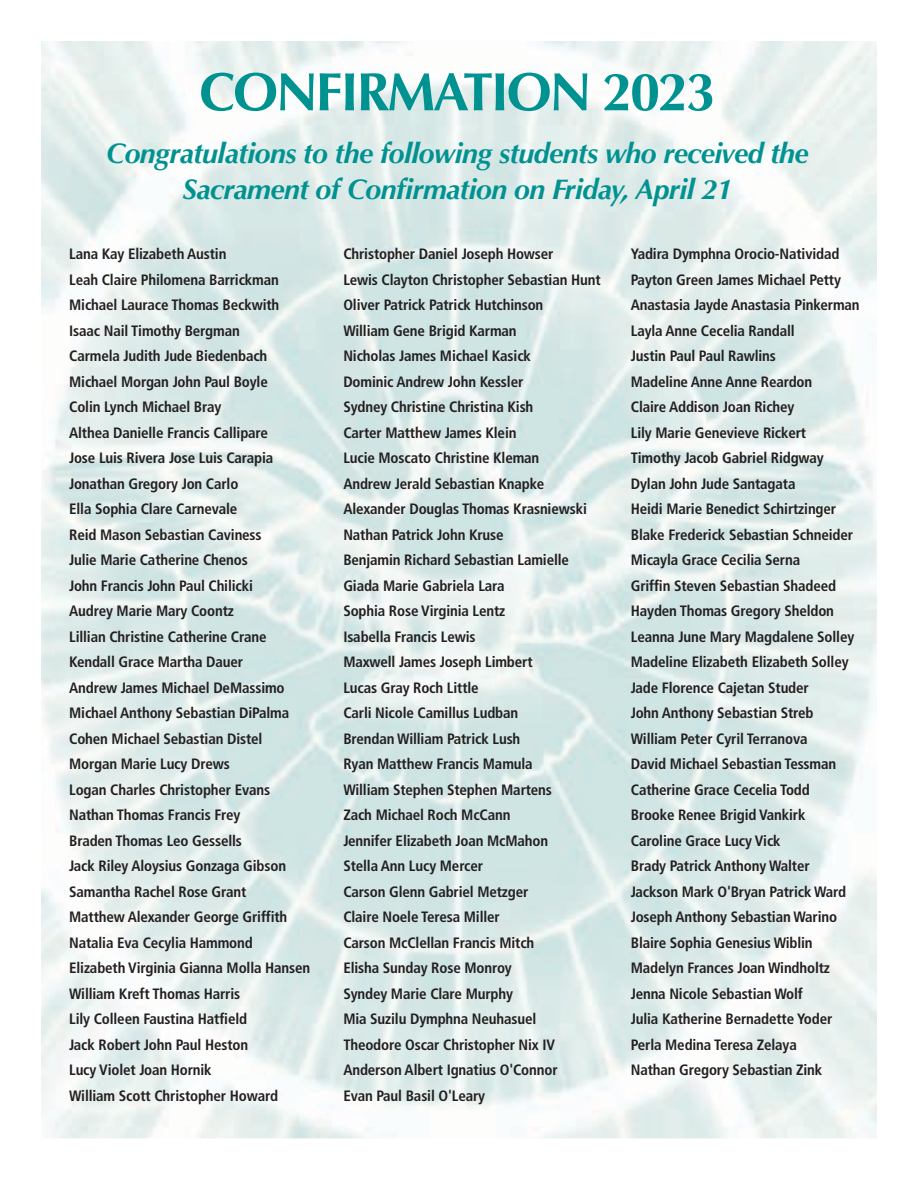
<style>
.page{position:relative;width:918px;height:1188px;background:#fff}
.page>*{position:absolute;margin:0;border:0;box-sizing:border-box;transform-origin:0 0}
.t1{font:700 54px "Optima";letter-spacing:-.04em;color:#009290}
.t2{font:italic 700 28.5px/36px "Optima";letter-spacing:-.02em;color:#009290;text-align:center}
.t3{font:700 condensed 15px/25.5px "Frutiger LT Std";letter-spacing:-.01em;color:#231f20}
</style>
<div class="page">
<h1 class="t1" style="left:199px;top:61px;width:518px">CONFIRMATION 2023</h1>
<h2 class="t2" style="left:106px;top:135px;width:704px">Congratulations to the following students who received the<br>Sacrament of Confirmation on Friday, April 21</h2>
<p class="t3" style="left:69px;top:241px;width:243px">Lana Kay Elizabeth Austin<br>Leah Claire Philomena Barrickman<br>Michael Laurace Thomas Beckwith<br>Isaac Nail Timothy Bergman<br>Carmela Judith Jude Biedenbach<br>Michael Morgan John Paul Boyle<br>Colin Lynch Michael Bray<br>Althea Danielle Francis Callipare<br>Jose Luis Rivera Jose Luis Carapia<br>Jonathan Gregory Jon Carlo<br>Ella Sophia Clare Carnevale<br>Reid Mason Sebastian Caviness<br>Julie Marie Catherine Chenos<br>John Francis John Paul Chilicki<br>Audrey Marie Mary Coontz<br>Lillian Christine Catherine Crane<br>Kendall Grace Martha Dauer<br>Andrew James Michael DeMassimo<br>Michael Anthony Sebastian DiPalma<br>Cohen Michael Sebastian Distel<br>Morgan Marie Lucy Drews<br>Logan Charles Christopher Evans<br>Nathan Thomas Francis Frey<br>Braden Thomas Leo Gessells<br>Jack Riley Aloysius Gonzaga Gibson<br>Samantha Rachel Rose Grant<br>Matthew Alexander George Griffith<br>Natalia Eva Cecylia Hammond<br>Elizabeth Virginia Gianna Molla Hansen<br>William Kreft Thomas Harris<br>Lily Colleen Faustina Hatfield<br>Jack Robert John Paul Heston<br>Lucy Violet Joan Hornik<br>William Scott Christopher Howard</p>
<p class="t3" style="left:343px;top:241px;width:259px">Christopher Daniel Joseph Howser<br>Lewis Clayton Christopher Sebastian Hunt<br>Oliver Patrick Patrick Hutchinson<br>William Gene Brigid Karman<br>Nicholas James Michael Kasick<br>Dominic Andrew John Kessler<br>Sydney Christine Christina Kish<br>Carter Matthew James Klein<br>Lucie Moscato Christine Kleman<br>Andrew Jerald Sebastian Knapke<br>Alexander Douglas Thomas Krasniewski<br>Nathan Patrick John Kruse<br>Benjamin Richard Sebastian Lamielle<br>Giada Marie Gabriela Lara<br>Sophia Rose Virginia Lentz<br>Isabella Francis Lewis<br>Maxwell James Joseph Limbert<br>Lucas Gray Roch Little<br>Carli Nicole Camillus Ludban<br>Brendan William Patrick Lush<br>Ryan Matthew Francis Mamula<br>William Stephen Stephen Martens<br>Zach Michael Roch McCann<br>Jennifer Elizabeth Joan McMahon<br>Stella Ann Lucy Mercer<br>Carson Glenn Gabriel Metzger<br>Claire Noele Teresa Miller<br>Carson McClellan Francis Mitch<br>Elisha Sunday Rose Monroy<br>Syndey Marie Clare Murphy<br>Mia Suzilu Dymphna Neuhasuel<br>Theodore Oscar Christopher Nix IV<br>Anderson Albert Ignatius O'Connor<br>Evan Paul Basil O'Leary</p>
<p class="t3" style="left:631px;top:241px;width:230px">Yadira Dymphna Orocio-Natividad<br>Payton Green James Michael Petty<br>Anastasia Jayde Anastasia Pinkerman<br>Layla Anne Cecelia Randall<br>Justin Paul Paul Rawlins<br>Madeline Anne Anne Reardon<br>Claire Addison Joan Richey<br>Lily Marie Genevieve Rickert<br>Timothy Jacob Gabriel Ridgway<br>Dylan John Jude Santagata<br>Heidi Marie Benedict Schirtzinger<br>Blake Frederick Sebastian Schneider<br>Micayla Grace Cecilia Serna<br>Griffin Steven Sebastian Shadeed<br>Hayden Thomas Gregory Sheldon<br>Leanna June Mary Magdalene Solley<br>Madeline Elizabeth Elizabeth Solley<br>Jade Florence Cajetan Studer<br>John Anthony Sebastian Streb<br>William Peter Cyril Terranova<br>David Michael Sebastian Tessman<br>Catherine Grace Cecelia Todd<br>Brooke Renee Brigid Vankirk<br>Caroline Grace Lucy Vick<br>Brady Patrick Anthony Walter<br>Jackson Mark O'Bryan Patrick Ward<br>Joseph Anthony Sebastian Warino<br>Blaire Sophia Genesius Wiblin<br>Madelyn Frances Joan Windholtz<br>Jenna Nicole Sebastian Wolf<br>Julia Katherine Bernadette Yoder<br>Perla Medina Teresa Zelaya<br>Nathan Gregory Sebastian Zink</p>
</div>
